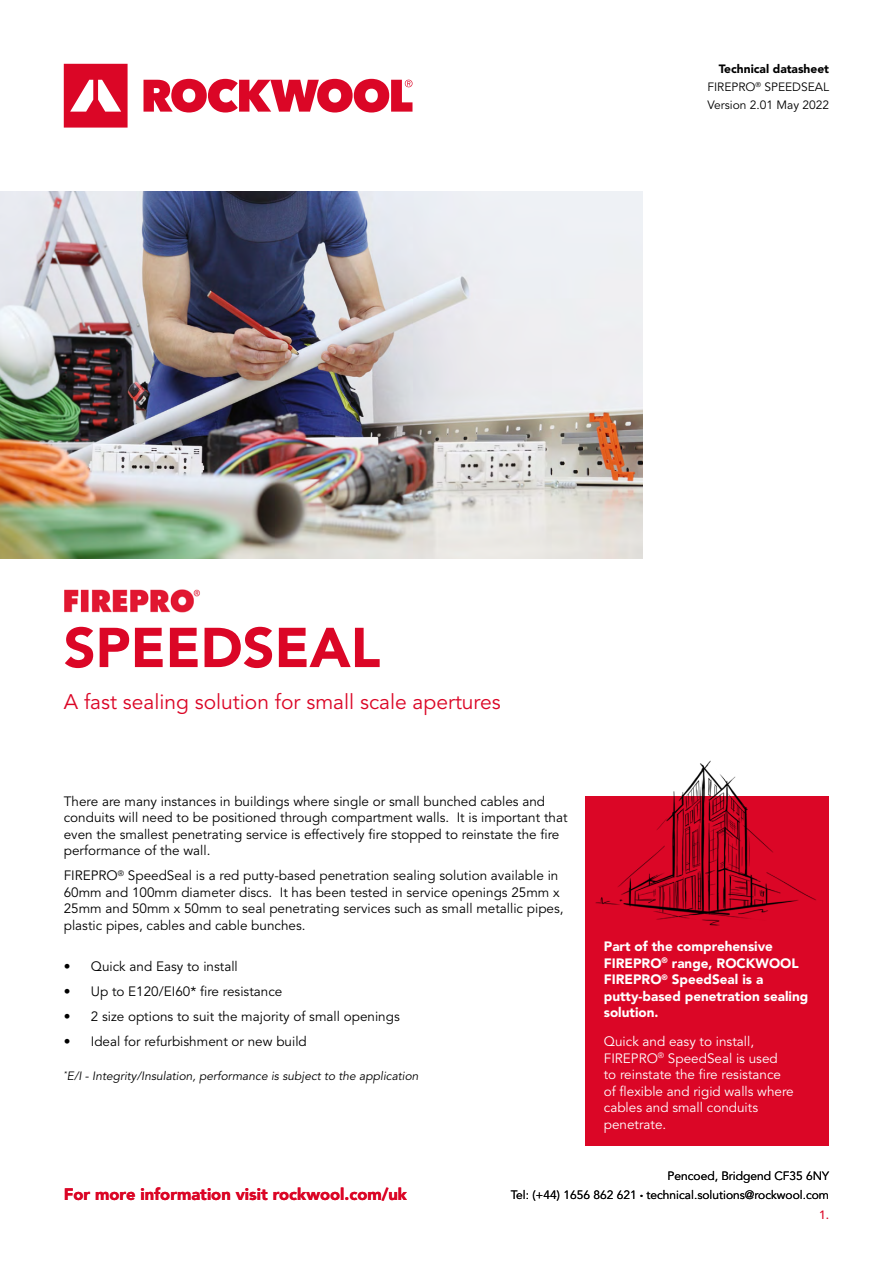
<style>
.page{position:relative;width:893px;height:1263px;background:#fff}
.page>*{position:absolute;margin:0;border:0;box-sizing:border-box;transform-origin:0 0}
.t1{font:900 55.5px "Avenir LT Std";color:#db0626}
.t2{font:21px "Avenir LT Std";color:#db0626}
.t3{font:900 16.5px "Avenir LT Std";color:#db0626}
.t4{font:13.5px/16.5px "Avenir LT Std";color:#000}
.t5{font:13.5px/16.5px "Avenir LT Std";color:#fff}
.t6{font:900 13.5px/16.5px "Avenir LT Std";color:#fff}
.t7{font:12px/18px "Avenir LT Std";color:#000;text-align:justify}
.t8{font:italic 12px "Avenir LT Std";color:#000}
.t9{font:500 12px "Avenir LT Std";color:#db0626}
.s1{font-weight:900}
.s2{font-size:6px}
</style>
<div class="page">
<img style="left:0;top:192px;width:642px;height:367px">
<img style="left:64px;top:589px;width:136px;height:23px">
<div style="left:585px;top:796px;width:244px;height:349px;background:#db0626"></div>
<img style="left:595px;top:760px;width:221px;height:166px">
<svg style="left:64px;top:64px;width:64px;height:64px"></svg>
<svg style="left:144px;top:79px;width:268px;height:34px"></svg>
<p class="t7" style="left:707px;top:60px;width:123px;text-indent:11px"><span class="s1">Technical datasheet </span>FIREPRO<sup>®</sup> SPEEDSEAL Version 2.01 May 2022</p>
<h1 class="t1" style="left:64px;top:614px;width:318px">SPEEDSEAL</h1>
<h2 class="t2" style="left:64px;top:690px;width:439px">A fast sealing solution for small scale apertures</h2>
<p class="t4" style="left:64px;top:793px;width:505px">There are many instances in buildings where single or small bunched cables and conduits will need to be positioned through compartment walls. It is important that even the smallest penetrating service is effectively fire stopped to reinstate the fire performance of the wall.</p>
<p class="t4" style="left:64px;top:868px;width:501px">FIREPRO<sup>®</sup> SpeedSeal is a red putty-based penetration sealing solution available in 60mm and 100mm diameter discs. It has been tested in service openings 25mm x 25mm and 50mm x 50mm to seal penetrating services such as small metallic pipes, plastic pipes, cables and cable bunches.</p>
<p class="t4" style="left:64px;top:959px;width:176px">• Quick and Easy to install</p>
<p class="t4" style="left:64px;top:984px;width:220px">• Up to E120/EI60* fire resistance</p>
<p class="t4" style="left:64px;top:1009px;width:337px">• 2 size options to suit the majority of small openings</p>
<p class="t4" style="left:64px;top:1034px;width:245px">• Ideal for refurbishment or new build</p>
<p class="t8" style="left:64px;top:1068px;width:356px"><sup>*</sup>E/I - Integrity/Insulation, performance is subject to the application</p>
<p class="t6" style="left:604px;top:938px;width:206px">Part of the comprehensive<br>FIREPRO<sup>®</sup> range, ROCKWOOL<br>FIREPRO<sup>®</sup> SpeedSeal is a putty-based penetration sealing solution.</p>
<p class="t5" style="left:604px;top:1034px;width:191px">Quick and easy to install,<br>FIREPRO<sup>®</sup> SpeedSeal is used<br>to reinstate the fire resistance of flexible and rigid walls where cables and small conduits penetrate.</p>
<p class="t3" style="left:64px;top:1184px;width:345px">For more information visit rockwool.com/uk</p>
<p class="t7" style="left:511px;top:1167px;width:320px;line-height:19px;text-align:right">Pencoed, Bridgend CF35 6NY<br>Tel: (+44) 1656 862 621 <span class="s2">•</span> technical.solutions@rockwool.com</p>
<p class="t9" style="left:819px;top:1207px;width:12px">1.</p>
</div>
